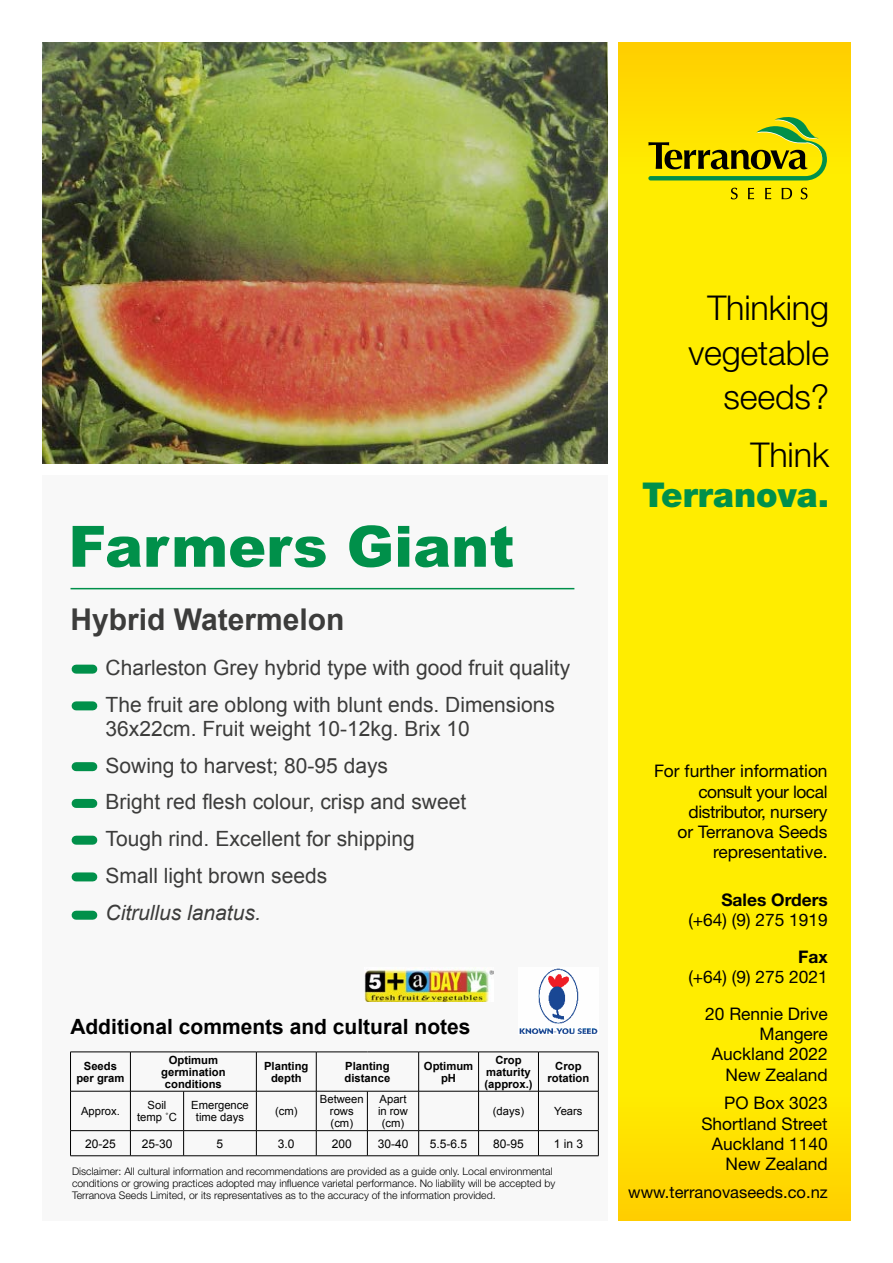
<style>
.page{position:relative;width:893px;height:1263px;background:#fff}
.page>*{position:absolute;margin:0;border:0;box-sizing:border-box;transform-origin:0 0}
.t1{font:900 57px "Arial";color:#00904a}
.t2{font:300 34.2px/44.5px "Helvetica Neue";letter-spacing:-.005em;color:#000;text-align:right}
.t3{font:900 34.2px "Helvetica Neue";color:#00904a}
.t4{font:700 30px "Arial";color:#3c3c3b}
.t5{font:21px/36.8px "Arial";color:#3c3c3b}
.t6{font:700 21px "Arial";color:#000}
.t7{font:italic 21px "Arial";color:#3c3c3b}
.t8{font:17.4px/20.2px "Helvetica Neue";color:#000;text-align:right}
.t9{font:700 17.4px "Helvetica Neue";color:#000}
.t10{font:16.5px "Helvetica Neue";color:#000}
.t11{font:12px "Arial";color:#000}
.t12{font:700 11.25px/12px "Arial";color:#000;text-align:center}
.t13{font:11.25px/12px "Arial";color:#000;text-align:center}
.t14{font:300 10.5px/12px "Helvetica Neue";color:#000}
</style>
<div class="page">
<div style="left:43px;top:475px;width:564px;height:745px;background:#f8f8f8"></div>
<img style="left:43px;top:43px;width:564px;height:420px">
<div style="left:76px;top:665px;width:17px;height:9px;background:#00904a"></div>
<div style="left:76px;top:701px;width:17px;height:9px;background:#00904a"></div>
<div style="left:76px;top:762px;width:17px;height:9px;background:#00904a"></div>
<div style="left:76px;top:799px;width:17px;height:9px;background:#00904a"></div>
<div style="left:76px;top:836px;width:17px;height:9px;background:#00904a"></div>
<div style="left:76px;top:872px;width:17px;height:9px;background:#00904a"></div>
<div style="left:76px;top:911px;width:17px;height:9px;background:#00904a"></div>
<hr style="left:71px;top:588px;width:503px;height:1px;background:#00904a">
<svg style="left:618px;top:42px;width:232px;height:575px;background:#fee900"></svg>
<svg style="left:618px;top:617px;width:232px;height:603px;background:#ffe900"></svg>
<svg style="left:731px;top:188px;width:7px;height:11px"></svg>
<svg style="left:748px;top:188px;width:6px;height:11px"></svg>
<svg style="left:765px;top:188px;width:6px;height:11px"></svg>
<svg style="left:782px;top:188px;width:10px;height:11px"></svg>
<svg style="left:801px;top:188px;width:6px;height:11px"></svg>
<svg style="left:648px;top:117px;width:179px;height:63px;background:#bbbb0b"></svg>
<hr style="left:71px;top:1091px;width:59px;height:1px;background:#000">
<hr style="left:131px;top:1091px;width:53px;height:1px;background:#000">
<hr style="left:184px;top:1091px;width:72px;height:1px;background:#000">
<hr style="left:257px;top:1091px;width:59px;height:1px;background:#000">
<hr style="left:316px;top:1091px;width:51px;height:1px;background:#000">
<hr style="left:367px;top:1091px;width:51px;height:1px;background:#000">
<hr style="left:419px;top:1091px;width:59px;height:1px;background:#000">
<hr style="left:479px;top:1091px;width:59px;height:1px;background:#000">
<hr style="left:539px;top:1091px;width:59px;height:1px;background:#000">
<hr style="left:71px;top:1130px;width:59px;height:1px;background:#000">
<hr style="left:131px;top:1130px;width:52px;height:1px;background:#000">
<hr style="left:184px;top:1130px;width:72px;height:1px;background:#000">
<hr style="left:257px;top:1130px;width:59px;height:1px;background:#000">
<hr style="left:316px;top:1130px;width:51px;height:1px;background:#000">
<hr style="left:368px;top:1130px;width:50px;height:1px;background:#000">
<hr style="left:419px;top:1130px;width:59px;height:1px;background:#000">
<hr style="left:479px;top:1130px;width:59px;height:1px;background:#000">
<hr style="left:539px;top:1130px;width:59px;height:1px;background:#000">
<hr style="left:70px;top:1052px;width:60px;height:1px;background:#000">
<hr style="left:70px;top:1052px;width:1px;height:39px;background:#000">
<hr style="left:130px;top:1052px;width:54px;height:1px;background:#000">
<hr style="left:130px;top:1052px;width:1px;height:39px;background:#000">
<hr style="left:184px;top:1052px;width:72px;height:1px;background:#000">
<hr style="left:256px;top:1052px;width:60px;height:1px;background:#000">
<hr style="left:256px;top:1052px;width:1px;height:39px;background:#000">
<hr style="left:316px;top:1052px;width:51px;height:1px;background:#000">
<hr style="left:316px;top:1052px;width:1px;height:39px;background:#000">
<hr style="left:367px;top:1052px;width:52px;height:1px;background:#000">
<hr style="left:419px;top:1052px;width:60px;height:1px;background:#000">
<hr style="left:418px;top:1052px;width:1px;height:39px;background:#000">
<hr style="left:479px;top:1052px;width:59px;height:1px;background:#000">
<hr style="left:478px;top:1052px;width:1px;height:39px;background:#000">
<hr style="left:538px;top:1052px;width:61px;height:1px;background:#000">
<hr style="left:538px;top:1052px;width:1px;height:39px;background:#000">
<hr style="left:598px;top:1052px;width:1px;height:39px;background:#000">
<hr style="left:70px;top:1091px;width:1px;height:40px;background:#000">
<hr style="left:130px;top:1091px;width:1px;height:40px;background:#000">
<hr style="left:183px;top:1091px;width:1px;height:40px;background:#000">
<hr style="left:256px;top:1091px;width:1px;height:40px;background:#000">
<hr style="left:316px;top:1091px;width:1px;height:40px;background:#000">
<hr style="left:367px;top:1091px;width:1px;height:40px;background:#000">
<hr style="left:418px;top:1091px;width:1px;height:40px;background:#000">
<hr style="left:478px;top:1091px;width:1px;height:40px;background:#000">
<hr style="left:538px;top:1091px;width:1px;height:40px;background:#000">
<hr style="left:598px;top:1091px;width:1px;height:40px;background:#000">
<svg style="left:70px;top:1131px;width:1px;height:24px"></svg>
<svg style="left:130px;top:1131px;width:1px;height:24px"></svg>
<svg style="left:183px;top:1131px;width:1px;height:24px"></svg>
<svg style="left:256px;top:1131px;width:1px;height:24px"></svg>
<svg style="left:316px;top:1131px;width:1px;height:24px"></svg>
<svg style="left:367px;top:1131px;width:1px;height:24px"></svg>
<svg style="left:418px;top:1131px;width:1px;height:24px"></svg>
<svg style="left:478px;top:1131px;width:1px;height:24px"></svg>
<svg style="left:538px;top:1131px;width:1px;height:24px"></svg>
<svg style="left:598px;top:1131px;width:1px;height:24px"></svg>
<hr style="left:70px;top:1155px;width:60px;height:1px;background:#000">
<hr style="left:130px;top:1155px;width:54px;height:1px;background:#000">
<hr style="left:184px;top:1155px;width:72px;height:1px;background:#000">
<hr style="left:256px;top:1155px;width:60px;height:1px;background:#000">
<hr style="left:316px;top:1155px;width:51px;height:1px;background:#000">
<hr style="left:367px;top:1155px;width:52px;height:1px;background:#000">
<hr style="left:419px;top:1155px;width:60px;height:1px;background:#000">
<hr style="left:479px;top:1155px;width:59px;height:1px;background:#000">
<hr style="left:538px;top:1155px;width:61px;height:1px;background:#000">
<img style="left:364px;top:969px;width:130px;height:32px">
<img style="left:519px;top:968px;width:79px;height:66px">
<h1 class="t1" style="left:68px;top:505px;width:448px">Farmers Giant</h1>
<h3 class="t4" style="left:71px;top:600px;width:275px">Hybrid Watermelon</h3>
<h3 class="t5" style="left:106px;top:650px;width:466px">Charleston Grey hybrid type with good fruit quality<br>The fruit are oblong with blunt ends. Dimensions</h3>
<h3 class="t5" style="left:106px;top:710px;width:366px">36x22cm. Fruit weight 10-12kg. Brix 10<br>Sowing to harvest; 80-95 days<br>Bright red flesh colour, crisp and sweet Tough rind. Excellent for shipping Small light brown seeds</h3>
<h3 class="t7" style="left:106px;top:899px;width:157px">Citrullus lanatus.</h3>
<h3 class="t6" style="left:70px;top:1012px;width:402px">Additional comments and cultural notes</h3>
<p class="t12" style="left:76px;top:1060px;width:50px">Seeds per gram</p>
<p class="t12" style="left:161px;top:1054px;width:66px">Optimum germination conditions</p>
<p class="t12" style="left:264px;top:1060px;width:46px">Planting depth</p>
<p class="t12" style="left:345px;top:1060px;width:47px;text-align:left">Planting distance</p>
<p class="t12" style="left:424px;top:1060px;width:51px">Optimum pH</p>
<p class="t12" style="left:484px;top:1054px;width:50px">Crop maturity (approx.)</p>
<p class="t12" style="left:547px;top:1060px;width:43px">Crop rotation</p>
<p class="t13" style="left:81px;top:1105px;width:40px">Approx.</p>
<p class="t13" style="left:137px;top:1099px;width:42px">Soil temp ˚C</p>
<p class="t13" style="left:191px;top:1099px;width:59px">Emergence time days</p>
<p class="t13" style="left:275px;top:1105px;width:24px">(cm)</p>
<p class="t13" style="left:320px;top:1093px;width:45px">Between rows (cm)</p>
<p class="t13" style="left:378px;top:1093px;width:32px">Apart in row (cm)</p>
<p class="t13" style="left:493px;top:1105px;width:33px">(days)</p>
<p class="t13" style="left:554px;top:1105px;width:30px">Years</p>
<p class="t11" style="left:85px;top:1135px;width:32px">20-25</p>
<p class="t11" style="left:142px;top:1135px;width:32px">25-30</p>
<p class="t11" style="left:217px;top:1135px;width:8px">5</p>
<p class="t11" style="left:278px;top:1135px;width:18px">3.0</p>
<p class="t11" style="left:332px;top:1135px;width:22px">200</p>
<p class="t11" style="left:378px;top:1135px;width:32px">30-40</p>
<p class="t11" style="left:430px;top:1135px;width:39px">5.5-6.5</p>
<p class="t11" style="left:493px;top:1135px;width:32px">80-95</p>
<p class="t11" style="left:554px;top:1135px;width:31px">1 in 3</p>
<p class="t14" style="left:72px;top:1165px;width:485px">Disclaimer: All cultural information and recommendations are provided as a guide only. Local environmental conditions or growing practices adopted may influence varietal performance. No liability will be accepted by<br>Terranova Seeds Limited, or its representatives as to the accuracy of the information provided.</p>
<h2 class="t2" style="left:688px;top:285px;width:142px">Thinking vegetable seeds?</h2>
<h2 class="t2" style="left:751px;top:431px;width:80px">Think</h2>
<h2 class="t3" style="left:642px;top:475px;width:188px">Terranova.</h2>
<h3 class="t8" style="left:654px;top:761px;width:175px">For further information consult your local distributor, nursery<br>or Terranova Seeds representative.</h3>
<h3 class="t9" style="left:721px;top:889px;width:108px">Sales Orders</h3>
<h3 class="t8" style="left:688px;top:910px;width:141px">(+64) (9) 275 1919</h3>
<h3 class="t9" style="left:798px;top:946px;width:31px">Fax</h3>
<h3 class="t8" style="left:688px;top:958px;width:141px;line-height:36.6px">(+64) (9) 275 2021<br>20 Rennie Drive</h3>
<h3 class="t8" style="left:712px;top:1023px;width:117px">Mangere<br>Auckland 2022<br>New Zealand</h3>
<h3 class="t8" style="left:701px;top:1093px;width:128px">PO Box 3023<br>Shortland Street<br>Auckland 1140<br>New Zealand</h3>
<h3 class="t10" style="left:628px;top:1182px;width:201px">www.terranovaseeds.co.nz</h3>
</div>
